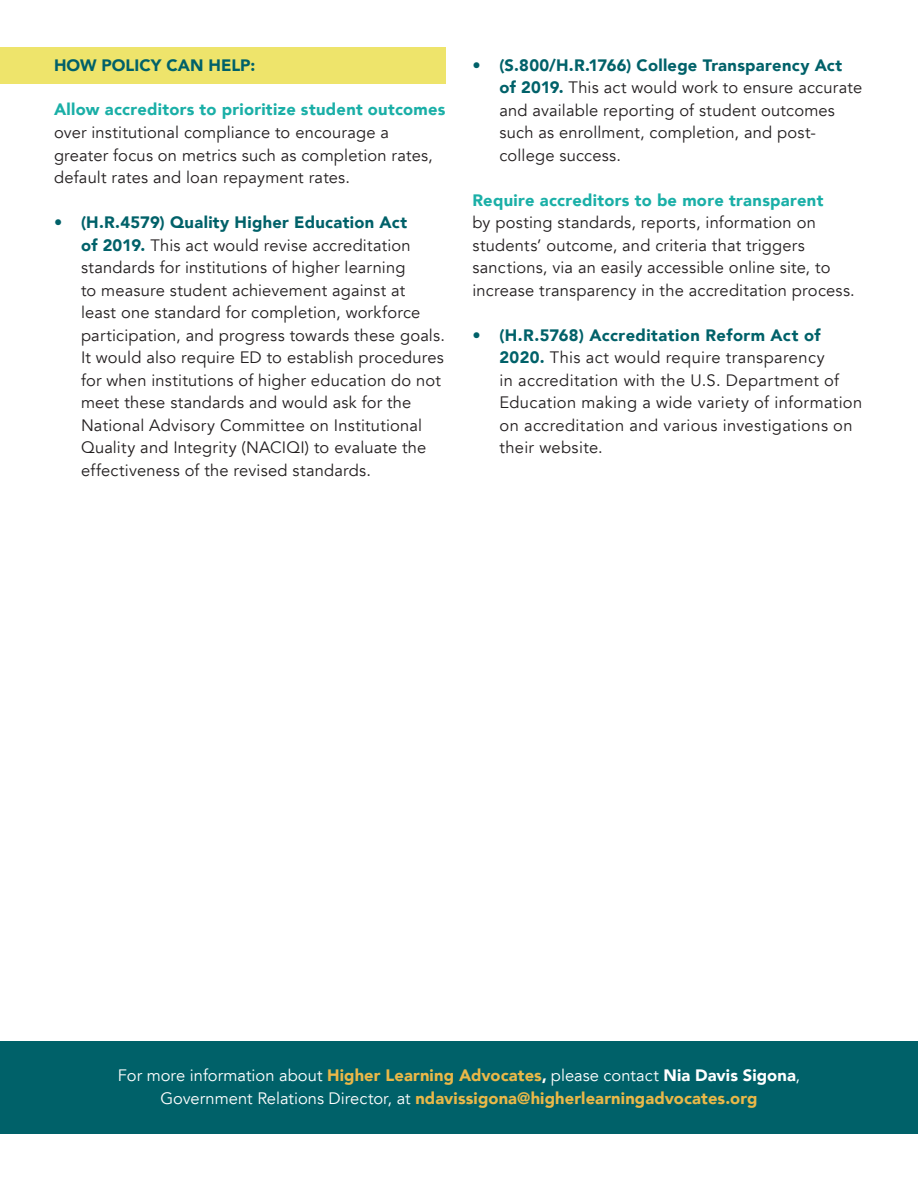
<style>
.page{position:relative;width:918px;height:1188px;background:#fff}
.page>*{position:absolute;margin:0;border:0;box-sizing:border-box;transform-origin:0 0}
.body{font:16.5px/22.5px "Avenir";letter-spacing:.01em;color:#231f20}
.t1{font:16.5px/22.5px "Avenir LT";color:#fff;text-align:center}
.Source_subhead{font:900 16.5px "Avenir";color:#006169}
.s1{font-weight:900;color:#1aafa7}
.s2{font-weight:900;color:#006169}
.s3{font-family:"Avenir";font-weight:900;color:#eab848}
.s4{font-weight:900}
.s5{color:#006169}
</style>
<div class="page">
<div style="left:0;top:1041px;width:918px;height:93px;background:#006169"></div>
<div style="left:0;top:47px;width:446px;height:36px;background:#eee46b"></div>
<p class="Source_subhead" style="left:54px;top:51px;width:203px">HOW POLICY CAN HELP:</p>
<p class="body" style="left:54px;top:99px;width:393px"><span class="s1">Allow accreditors to prioritize student outcomes </span>over institutional compliance to encourage a greater focus on metrics such as completion rates, default rates and loan repayment rates.</p>
<p class="body" style="left:81px;top:211px;width:365px;text-indent:-27px"><span class="s2">• (H.R.4579) Quality Higher Education Act<br>of 2019.</span> This act would revise accreditation standards for institutions of higher learning<br>to measure student achievement against at<br>least one standard for completion, workforce participation, and progress towards these goals.<br>It would also require ED to establish procedures for when institutions of higher education do not meet these standards and would ask for the National Advisory Committee on Institutional Quality and Integrity (NACIQI) to evaluate the effectiveness of the revised standards.</p>
<p class="body" style="left:500px;top:54px;width:364px;text-indent:-27px"><span class="s2">• (S.800/H.R.1766) College Transparency Act of 2019.</span> This act would work to ensure accurate and available reporting of student outcomes such as enrollment, completion, and post&shy;college success.</p>
<p class="body" style="left:473px;top:189px;width:384px"><span class="s1">Require accreditors to be more transparent<br></span>by posting standards, reports, information on students’ outcome, and criteria that triggers sanctions, via an easily accessible online site, to increase transparency in the accreditation process.</p>
<p class="body" style="left:500px;top:324px;width:364px;text-indent:-27px"><span class="s2">• (H.R.5768) Accreditation Reform Act of 2020.</span> This act would require transparency<br>in accreditation with the U.S. Department of Education making a wide variety of information on accreditation and various investigations on their website.</p>
<p class="t1" style="left:118px;top:1065px;width:684px">For more information about <span class="s3">Higher Learning Advocates</span><span class="s4">,</span><span class="s5">,</span>please contact <span class="s4">Nia Davis Sigona</span>,<br>Government Relations Director, at <span class="s3">ndavissigona@higherlearningadvocates.org</span></p>
</div>
